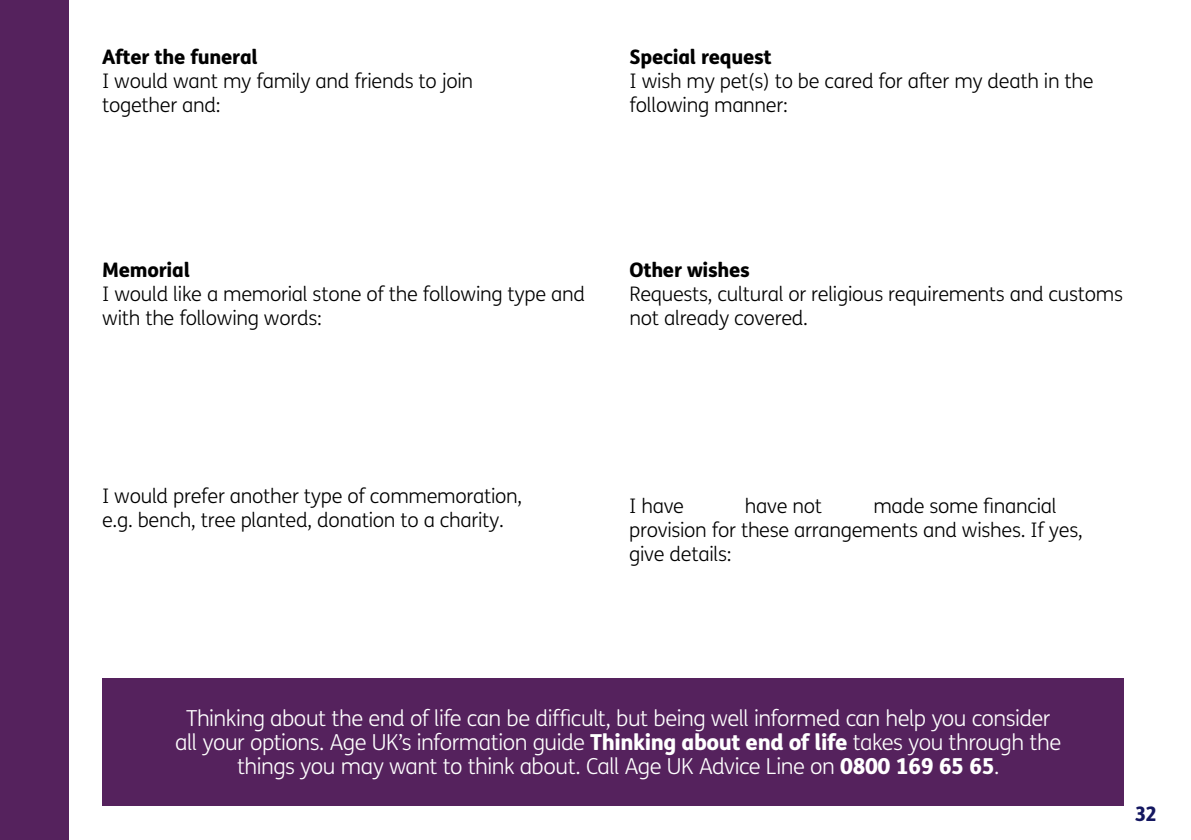
<style>
.page{position:relative;width:1191px;height:840px;background:#fff}
.page>*{position:absolute;margin:0;border:0;box-sizing:border-box;transform-origin:0 0}
.t1{font:300 22px/24px "FS Me";letter-spacing:-.025em;color:#fff;text-align:center}
.t2{font:300 20px/24px "FS Me";letter-spacing:-.015em;color:#000}
.t3{font:800 20px "FS Me";letter-spacing:-.015em;color:#000}
.t4{font:800 20px "FS Me";color:#141760}
.s1{font-weight:800}
</style>
<div class="page">
<div style="left:0;top:0;width:68px;height:839px;background:#55225d"></div>
<div style="left:102px;top:677px;width:1021px;height:128px;background:#55225d"></div>
<p class="t3" style="left:102px;top:41px;width:157px">After the funeral</p>
<p class="t2" style="left:102px;top:69px;width:372px">I would want my family and friends to join together and:</p>
<p class="t3" style="left:629px;top:41px;width:144px">Special request</p>
<p class="t2" style="left:629px;top:69px;width:465px">I wish my pet(s) to be cared for after my death in the following manner:</p>
<p class="t3" style="left:102px;top:254px;width:89px">Memorial</p>
<p class="t2" style="left:102px;top:282px;width:484px">I would like a memorial stone of the following type and with the following words:</p>
<p class="t3" style="left:629px;top:254px;width:122px">Other wishes</p>
<p class="t2" style="left:629px;top:282px;width:495px">Requests, cultural or religious requirements and customs not already covered.</p>
<p class="t2" style="left:102px;top:483px;width:422px">I would prefer another type of commemoration, e.g. bench, tree planted, donation to a charity.</p>
<p class="t2" style="left:629px;top:493px;width:56px">I have</p>
<p class="t2" style="left:873px;top:493px;width:185px">made some financial</p>
<p class="t2" style="left:629px;top:493px;width:455px;text-indent:116px">have not<br>provision for these arrangements and wishes. If yes, give details:</p>
<p class="t1" style="left:175px;top:705px;width:887px">Thinking about the end of life can be difficult, but being well informed can help you consider all your options. Age UK’s information guide <span class="s1">Thinking about end of life</span> takes you through the things you may want to think about. Call Age UK Advice Line on <span class="s1">0800 169 65 65</span>.</p>
<p class="t4" style="left:1134px;top:797px;width:24px">32</p>
</div>
